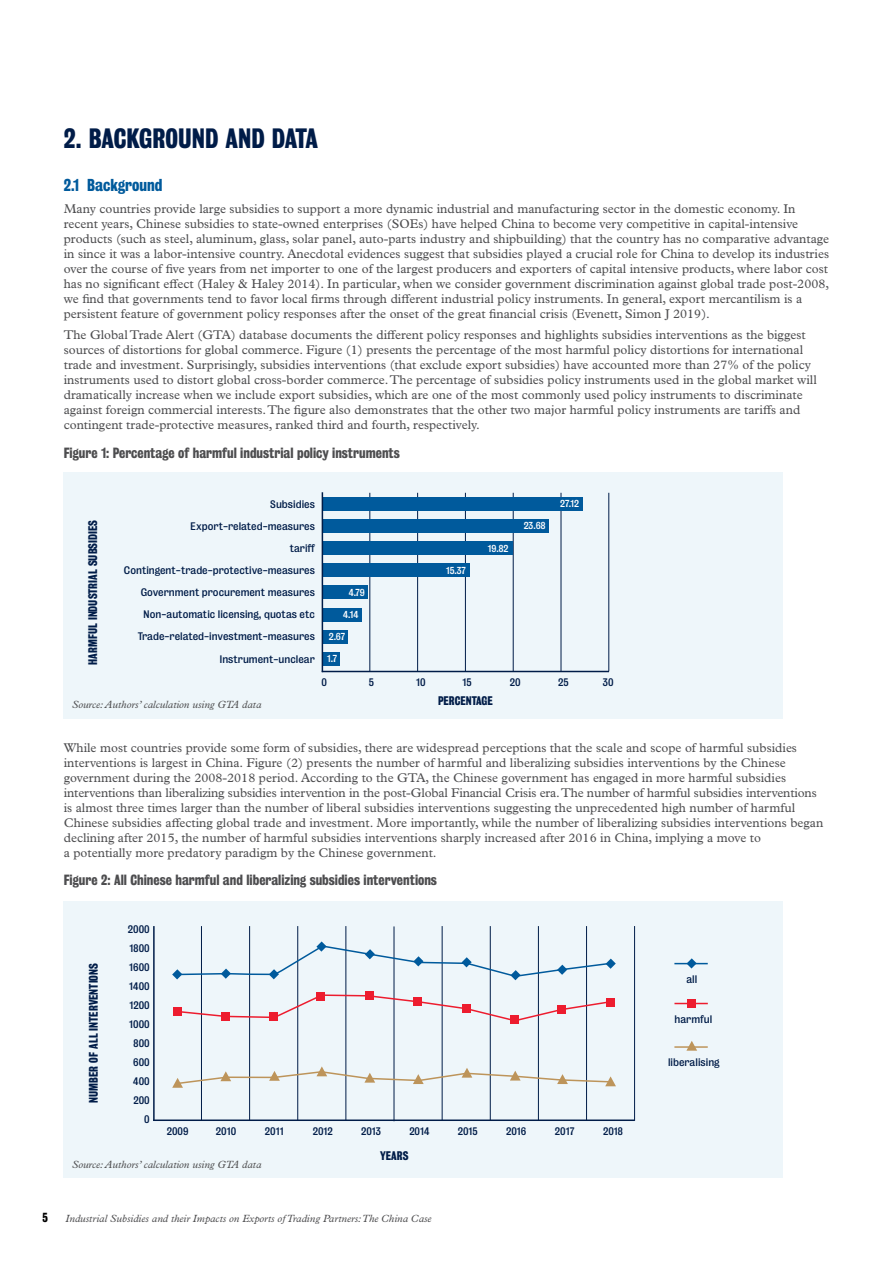
<style>
.page{position:relative;width:893px;height:1263px;background:#fff}
.page>*{position:absolute;margin:0;border:0;box-sizing:border-box;transform-origin:0 0}
.t1{font:700 25.5px "Bureau Grot Condensed";color:#001c48}
.t2{font:700 15.75px "Bureau Grot Condensed";color:#005a9c}
.t3{font:700 13.5px "Bureau Grot Condensed";color:#4d4d4f}
.t4{font:12.75px/15px "Plantin MT Std";color:#4d4d4f}
.t5{font:700 12px "Bureau Grot Condensed";color:#000}
.t6{font:700 11.4px "Bureau Grot Condensed";color:#001c48}
.t7{font:italic 10.5px "Plantin MT Std";color:#4d4d4f}
.t8{font:10.05px/18.9px "Bureau Grot";color:#001c48;text-align:right}
.t9{font:9.3px "Bureau Grot";color:#fff}
</style>
<div class="page">
<div style="left:64px;top:473px;width:719px;height:246px;background:#eef6fa"></div>
<hr style="left:370px;top:493px;width:1px;height:178px;background:#001c48">
<hr style="left:417px;top:493px;width:1px;height:178px;background:#001c48">
<hr style="left:465px;top:493px;width:1px;height:178px;background:#001c48">
<hr style="left:513px;top:493px;width:1px;height:178px;background:#001c48">
<hr style="left:561px;top:493px;width:1px;height:178px;background:#001c48">
<hr style="left:608px;top:493px;width:1px;height:178px;background:#001c48">
<hr style="left:322px;top:671px;width:287px;height:1px;background:#001c48">
<div style="left:323px;top:497px;width:259px;height:13px;background:#005a9c"></div>
<div style="left:323px;top:519px;width:226px;height:13px;background:#005a9c"></div>
<div style="left:323px;top:541px;width:189px;height:14px;background:#005a9c"></div>
<div style="left:323px;top:563px;width:147px;height:14px;background:#005a9c"></div>
<div style="left:323px;top:586px;width:45px;height:13px;background:#005a9c"></div>
<div style="left:322px;top:608px;width:39px;height:13px;background:#005a9c"></div>
<div style="left:322px;top:630px;width:26px;height:13px;background:#005a9c"></div>
<div style="left:323px;top:652px;width:17px;height:14px;background:#005a9c"></div>
<hr style="left:322px;top:492px;width:1px;height:180px;background:#001c48">
<div style="left:64px;top:902px;width:719px;height:276px;background:#eef6fa"></div>
<hr style="left:153px;top:926px;width:2px;height:195px;background:#001c48">
<hr style="left:201px;top:926px;width:1px;height:195px;background:#001c48">
<hr style="left:249px;top:926px;width:1px;height:195px;background:#001c48">
<hr style="left:297px;top:926px;width:1px;height:195px;background:#001c48">
<hr style="left:346px;top:926px;width:1px;height:195px;background:#001c48">
<hr style="left:394px;top:926px;width:1px;height:195px;background:#001c48">
<hr style="left:442px;top:926px;width:1px;height:195px;background:#001c48">
<hr style="left:490px;top:926px;width:1px;height:195px;background:#001c48">
<hr style="left:538px;top:926px;width:1px;height:195px;background:#001c48">
<hr style="left:586px;top:926px;width:1px;height:195px;background:#001c48">
<hr style="left:634px;top:926px;width:1px;height:195px;background:#001c48">
<hr style="left:153px;top:1119px;width:481px;height:2px;background:#001c48">
<svg style="left:174px;top:994px;width:439px;height:28px"></svg>
<div style="left:173px;top:1008px;width:8px;height:8px;background:#ed1c2e"></div>
<div style="left:221px;top:1012px;width:9px;height:8px;background:#ed1c2e"></div>
<div style="left:688px;top:999px;width:8px;height:8px;background:#ed1c2e"></div>
<div style="left:270px;top:1012px;width:8px;height:8px;background:#ed1c2e"></div>
<div style="left:316px;top:992px;width:9px;height:8px;background:#ed1c2e"></div>
<div style="left:365px;top:991px;width:8px;height:9px;background:#ed1c2e"></div>
<div style="left:414px;top:997px;width:8px;height:8px;background:#ed1c2e"></div>
<div style="left:462px;top:1004px;width:8px;height:8px;background:#ed1c2e"></div>
<div style="left:510px;top:1015px;width:9px;height:9px;background:#ed1c2e"></div>
<div style="left:558px;top:1005px;width:8px;height:8px;background:#ed1c2e"></div>
<div style="left:606px;top:998px;width:8px;height:8px;background:#ed1c2e"></div>
<svg style="left:686px;top:958px;width:11px;height:10px"></svg>
<svg style="left:172px;top:941px;width:444px;height:39px"></svg>
<svg style="left:686px;top:1041px;width:11px;height:10px"></svg>
<svg style="left:172px;top:1066px;width:444px;height:22px"></svg>
<hr style="left:674px;top:963px;width:34px;height:1px;background:#005a9c">
<hr style="left:674px;top:1003px;width:34px;height:1px;background:#ed1c2e">
<hr style="left:674px;top:1046px;width:34px;height:2px;background:#bd945a">
<h1 class="t1" style="left:64px;top:124px;width:256px">2. BACKGROUND AND DATA</h1>
<p class="t2" style="left:64px;top:176px;width:100px">2.1 Background</p>
<p class="t4" style="left:64px;top:201px;width:767px">Many countries provide large subsidies to support a more dynamic industrial and manufacturing sector in the domestic economy. In recent years, Chinese subsidies to state-owned enterprises (SOEs) have helped China to become very competitive in capital-intensive products (such as steel, aluminum, glass, solar panel, auto-parts industry and shipbuilding) that the country has no comparative advantage in since it was a labor-intensive country. Anecdotal evidences suggest that subsidies played a crucial role for China to develop its industries over the course of five years from net importer to one of the largest producers and exporters of capital intensive products, where labor cost has no significant effect (Haley &amp; Haley 2014). In particular, when we consider government discrimination against global trade post-2008, we find that governments tend to favor local firms through different industrial policy instruments. In general, export mercantilism is a persistent feature of government policy responses after the onset of the great financial crisis (Evenett, Simon J 2019).</p>
<p class="t4" style="left:64px;top:327px;width:754px">The Global Trade Alert (GTA) database documents the different policy responses and highlights subsidies interventions as the biggest sources of distortions for global commerce. Figure (1) presents the percentage of the most harmful policy distortions for international trade and investment. Surprisingly, subsidies interventions (that exclude export subsidies) have accounted more than 27% of the policy instruments used to distort global cross-border commerce. The percentage of subsidies policy instruments used in the global market will dramatically increase when we include export subsidies, which are one of the most commonly used policy instruments to discriminate against foreign commercial interests. The figure also demonstrates that the other two major harmful policy instruments are tariffs and contingent trade-protective measures, ranked third and fourth, respectively.</p>
<p class="t3" style="left:64px;top:445px;width:338px">Figure 1: Percentage of harmful industrial policy instruments</p>
<p class="t6" style="left:86px;top:665px;width:146px;rotate:-90deg">HARMFUL INDUSTRIAL SUBSIDIES</p>
<p class="t8" style="left:270px;top:494px;width:46px">Subsidies</p>
<p class="t8" style="left:190px;top:516px;width:126px">Export-related-measures</p>
<p class="t8" style="left:290px;top:539px;width:27px">tariff</p>
<p class="t8" style="left:124px;top:561px;width:192px">Contingent-trade-protective-measures</p>
<p class="t8" style="left:141px;top:583px;width:176px">Government procurement measures</p>
<p class="t8" style="left:143px;top:605px;width:173px">Non-automatic licensing, quotas etc</p>
<p class="t8" style="left:138px;top:627px;width:179px">Trade-related-investment-measures</p>
<p class="t8" style="left:219px;top:649px;width:97px">Instrument-unclear</p>
<p class="t9" style="left:349px;top:587px;width:18px">4.79</p>
<p class="t9" style="left:343px;top:609px;width:17px">4.14</p>
<p class="t9" style="left:329px;top:631px;width:18px">2.67</p>
<p class="t9" style="left:327px;top:653px;width:11px">1.7</p>
<p class="t9" style="left:446px;top:565px;width:21px">15.37</p>
<p class="t9" style="left:488px;top:543px;width:22px">19.82</p>
<p class="t9" style="left:524px;top:520px;width:23px">23.68</p>
<p class="t9" style="left:560px;top:498px;width:20px">27.12</p>
<p class="t8" style="left:321px;top:673px;width:7px">0</p>
<p class="t8" style="left:369px;top:673px;width:7px">5</p>
<p class="t8" style="left:416px;top:673px;width:11px">10</p>
<p class="t8" style="left:462px;top:673px;width:11px">15</p>
<p class="t8" style="left:510px;top:673px;width:12px">20</p>
<p class="t8" style="left:558px;top:673px;width:12px">25</p>
<p class="t8" style="left:603px;top:673px;width:12px">30</p>
<p class="t7" style="left:72px;top:698px;width:191px">Source: Authors’ calculation using GTA data</p>
<p class="t6" style="left:438px;top:694px;width:56px">PERCENTAGE</p>
<p class="t4" style="left:64px;top:740px;width:761px">While most countries provide some form of subsidies, there are widespread perceptions that the scale and scope of harmful subsidies interventions is largest in China. Figure (2) presents the number of harmful and liberalizing subsidies interventions by the Chinese government during the 2008-2018 period. According to the GTA, the Chinese government has engaged in more harmful subsidies interventions than liberalizing subsidies intervention in the post-Global Financial Crisis era. The number of harmful subsidies interventions is almost three times larger than the number of liberal subsidies interventions suggesting the unprecedented high number of harmful Chinese subsidies affecting global trade and investment. More importantly, while the number of liberalizing subsidies interventions began declining after 2015, the number of harmful subsidies interventions sharply increased after 2016 in China, implying a move to<br>a potentially more predatory paradigm by the Chinese government.</p>
<p class="t3" style="left:64px;top:872px;width:375px">Figure 2: All Chinese harmful and liberalizing subsidies interventions</p>
<p class="t6" style="left:87px;top:1102px;width:141px;rotate:-90deg">NUMBER OF ALL INTERVENTIONS</p>
<p class="t8" style="left:128px;top:920px;width:23px">2000<br>1800<br>1600<br>1400<br>1200<br>1000<br>800<br>600<br>400<br>200<br>0</p>
<p class="t8" style="left:167px;top:1122px;width:23px">2009</p>
<p class="t8" style="left:216px;top:1122px;width:22px">2010</p>
<p class="t8" style="left:265px;top:1122px;width:20px">2011</p>
<p class="t8" style="left:313px;top:1122px;width:22px">2012</p>
<p class="t8" style="left:361px;top:1122px;width:22px">2013</p>
<p class="t8" style="left:409px;top:1122px;width:22px">2014</p>
<p class="t8" style="left:458px;top:1122px;width:22px">2015</p>
<p class="t8" style="left:506px;top:1122px;width:22px">2016</p>
<p class="t8" style="left:555px;top:1122px;width:21px">2017</p>
<p class="t8" style="left:603px;top:1122px;width:21px">2018</p>
<p class="t7" style="left:72px;top:1158px;width:191px">Source: Authors’ calculation using GTA data</p>
<p class="t6" style="left:380px;top:1149px;width:30px">YEARS</p>
<p class="t5" style="left:43px;top:1210px;width:7px">5</p>
<p class="t7" style="left:65px;top:1212px;width:368px">Industrial Subsidies and their Impacts on Exports of Trading Partners: The China Case</p>
<p class="t8" style="left:686px;top:969px;width:12px">all</p>
<p class="t8" style="left:674px;top:1009px;width:39px">harmful</p>
<p class="t8" style="left:668px;top:1052px;width:53px">liberalising</p>
</div>
